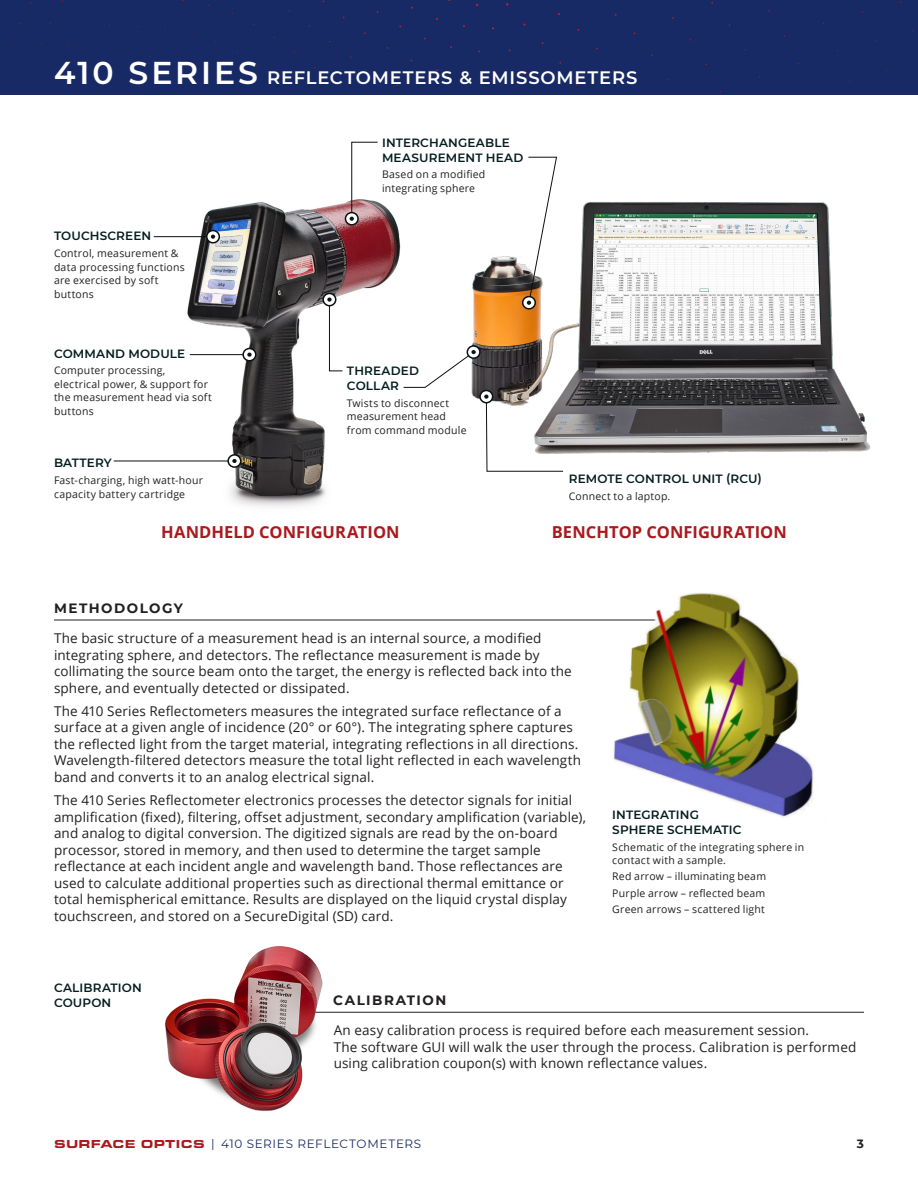
<style>
.page{position:relative;width:918px;height:1188px;background:#fff}
.page>*{position:absolute;margin:0;border:0;box-sizing:border-box;transform-origin:0 0}
.t1{font:600 18px "Montserrat";letter-spacing:.045em;color:#fff}
.t2{font:700 16.5px "Open Sans";letter-spacing:.005em;color:#aa191d}
.t3{font:13.5px/16.5px "Open Sans";letter-spacing:.01em;color:#231f20}
.t4{font:700 13.5px "Montserrat";letter-spacing:.11em;color:#231f20}
.t5{font:600 12px/15px "Montserrat";letter-spacing:.015em;color:#051d1f}
.t6{font:12px "Montserrat";letter-spacing:.055em;color:#182a65}
.t7{font:700 12px "Montserrat";color:#231f20}
.t8{font:10.5px/13.5px "Open Sans";letter-spacing:.02em;color:#231f20}
.s1{font-size:31.5px}
.s2{font-family:"Eurostile Ext";font-weight:900;color:#aa191d}
</style>
<div class="page">
<img style="left:146px;top:200px;width:255px;height:307px">
<div style="left:0;top:0;width:918px;height:94px;background:#182a65"></div>
<hr style="left:54px;top:620px;width:666px;height:1px;background:#231f20">
<img style="left:611px;top:593px;width:203px;height:225px">
<hr style="left:251px;top:1012px;width:613px;height:1px;background:#231f20">
<img style="left:164px;top:946px;width:183px;height:165px">
<img style="left:467px;top:202px;width:404px;height:252px">
<hr style="left:154px;top:236px;width:57px;height:1px;background:#0c1011">
<div style="left:207px;top:231px;width:12px;height:12px;background:#fff;border-radius:50%"></div>
<div style="left:206px;top:230px;width:14px;height:14px;border:2px solid #0c1011;border-radius:50%"></div>
<svg style="left:211px;top:235px;width:4px;height:4px"></svg>
<hr style="left:190px;top:354px;width:58px;height:1px;background:#0c1011">
<div style="left:243px;top:349px;width:13px;height:12px;background:#fff;border-radius:50%"></div>
<div style="left:242px;top:348px;width:15px;height:14px;border:2px solid #0c1011;border-radius:50%"></div>
<svg style="left:247px;top:353px;width:5px;height:4px"></svg>
<hr style="left:114px;top:461px;width:119px;height:1px;background:#0c1011">
<div style="left:228px;top:455px;width:13px;height:12px;background:#fff;border-radius:50%"></div>
<div style="left:227px;top:454px;width:15px;height:14px;border:2px solid #0c1011;border-radius:50%"></div>
<svg style="left:232px;top:459px;width:5px;height:4px"></svg>
<svg style="left:345px;top:213px;width:13px;height:12px"></svg>
<div style="left:345px;top:212px;width:14px;height:14px;border:2px solid #0c1011;border-radius:50%"></div>
<svg style="left:350px;top:142px;width:28px;height:79px"></svg>
<svg style="left:323px;top:293px;width:13px;height:13px"></svg>
<div style="left:322px;top:293px;width:14px;height:13px;border:2px solid #0c1011;border-radius:50%"></div>
<svg style="left:327px;top:298px;width:16px;height:73px"></svg>
<svg style="left:480px;top:391px;width:13px;height:12px"></svg>
<div style="left:479px;top:390px;width:14px;height:13px;border:2px solid #0c1011;border-radius:50%"></div>
<svg style="left:484px;top:395px;width:79px;height:77px"></svg>
<div style="left:523px;top:297px;width:12px;height:12px;background:#fff;border-radius:50%"></div>
<div style="left:522px;top:296px;width:14px;height:14px;border:2px solid #0c1011;border-radius:50%"></div>
<svg style="left:527px;top:157px;width:30px;height:148px"></svg>
<div style="left:467px;top:346px;width:13px;height:12px;background:#fff;border-radius:50%"></div>
<div style="left:467px;top:345px;width:14px;height:14px;border:2px solid #0c1011;border-radius:50%"></div>
<svg style="left:403px;top:350px;width:73px;height:38px"></svg>
<h1 class="t1" style="left:54px;top:65px;width:585px"><span class="s1">410 SERIES</span> REFLECTOMETERS &amp; EMISSOMETERS</h1>
<p class="t5" style="left:54px;top:228px;width:99px">TOUCHSCREEN</p>
<p class="t8" style="left:54px;top:246px;width:132px">Control, measurement &amp; data processing functions are exercised by soft buttons</p>
<p class="t5" style="left:54px;top:345px;width:133px">COMMAND MODULE</p>
<p class="t8" style="left:54px;top:364px;width:159px">Computer processing, electrical power, &amp; support for the measurement head via soft buttons</p>
<p class="t5" style="left:54px;top:455px;width:59px">BATTERY</p>
<p class="t8" style="left:54px;top:473px;width:151px">Fast-charging, high watt-hour capacity battery cartridge</p>
<p class="t5" style="left:382px;top:134px;width:143px">INTERCHANGEABLE<br>MEASUREMENT HEAD</p>
<p class="t8" style="left:382px;top:168px;width:105px">Based on a modified integrating sphere</p>
<p class="t5" style="left:347px;top:363px;width:73px">THREADED<br>COLLAR</p>
<p class="t8" style="left:347px;top:396px;width:121px">Twists to disconnect measurement head from command module</p>
<p class="t2" style="left:161px;top:520px;width:240px">HANDHELD CONFIGURATION</p>
<p class="t5" style="left:569px;top:470px;width:195px">REMOTE CONTROL UNIT (RCU)</p>
<p class="t8" style="left:569px;top:489px;width:103px">Connect to a laptop.</p>
<p class="t2" style="left:552px;top:520px;width:237px">BENCHTOP CONFIGURATION</p>
<p class="t4" style="left:54px;top:599px;width:131px">METHODOLOGY</p>
<p class="t3" style="left:54px;top:630px;width:519px">The basic structure of a measurement head is an internal source, a modified integrating sphere, and detectors. The reflectance measurement is made by collimating the source beam onto the target, the energy is reflected back into the sphere, and eventually detected or dissipated.</p>
<p class="t3" style="left:54px;top:702px;width:529px">The 410 Series Reflectometers measures the integrated surface reflectance of a surface at a given angle of incidence (20° or 60°). The integrating sphere captures the reflected light from the target material, integrating reflections in all directions.<br>Wavelength-filtered detectors measure the total light reflected in each wavelength band and converts it to an analog electrical signal.</p>
<p class="t3" style="left:54px;top:792px;width:534px">The 410 Series Reflectometer electronics processes the detector signals for initial amplification (fixed), filtering, offset adjustment, secondary amplification (variable), and analog to digital conversion. The digitized signals are read by the on-board processor, stored in memory, and then used to determine the target sample reflectance at each incident angle and wavelength band. Those reflectances are used to calculate additional properties such as directional thermal emittance or total hemispherical emittance. Results are displayed on the liquid crystal display touchscreen, and stored on a SecureDigital (SD) card.</p>
<p class="t5" style="left:612px;top:807px;width:131px">INTEGRATING<br>SPHERE SCHEMATIC</p>
<p class="t8" style="left:612px;top:840px;width:193px">Schematic of the integrating sphere in contact with a sample.</p>
<p class="t8" style="left:612px;top:868px;width:155px;line-height:16.2px;text-align:justify">Red arrow – illuminating beam Purple arrow – reflected beam Green arrows – scattered light</p>
<p class="t5" style="left:54px;top:979px;width:89px">CALIBRATION<br>COUPON</p>
<p class="t4" style="left:333px;top:991px;width:115px">CALIBRATION</p>
<p class="t3" style="left:334px;top:1022px;width:524px">An easy calibration process is required before each measurement session.<br>The software GUI will walk the user through the process. Calibration is performed using calibration coupon(s) with known reflectance values.</p>
<p class="t6" style="left:54px;top:1135px;width:369px"><span class="s2">SURFACE OPTICS</span> | 410 SERIES REFLECTOMETERS</p>
<p class="t7" style="left:857px;top:1135px;width:9px">3</p>
</div>
